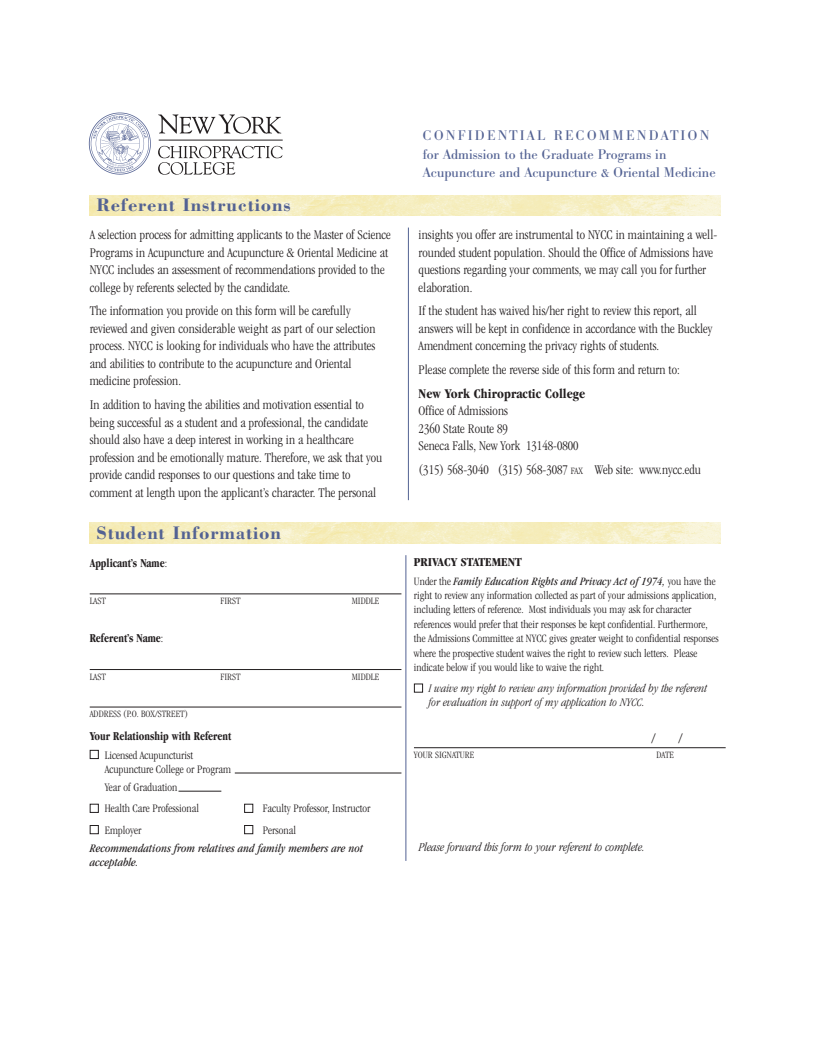
<style>
.page{position:relative;width:816px;height:1041px;background:#fff}
.page>*{position:absolute;margin:0;border:0;box-sizing:border-box;transform-origin:0 0}
.t1{font:700 18.75px "Bodoni";letter-spacing:.045em;color:#536293}
.t2{font:300 condensed 15px "Garamond";color:#231f20}
.t3{font:300 condensed 13.75px/17.5px "Garamond";letter-spacing:.005em;color:#231f20}
.t4{font:13.75px/18.8px "Bodoni BE";color:#536293}
.t5{font:700 condensed 13.75px "Garamond";letter-spacing:.005em;color:#231f20}
.t6{font:700 condensed 12.5px "Garamond";color:#231f20;scale:.9 1}
.t7{font:italic 300 condensed 12.5px "Garamond";color:#231f20}
.t8{font:700 condensed 12.5px "Garamond";color:#231f20;scale:1.05 1}
.t9{font:300 condensed 11.88px/14.4px "Garamond";letter-spacing:.005em;color:#231f20}
.t10{font:italic 300 condensed 11.88px/13.8px "Garamond";letter-spacing:.005em;color:#231f20}
.t11{font:italic condensed 11.88px/18.1px "Garamond";letter-spacing:.005em;color:#231f20}
.t12{font:300 condensed 11.62px/14.4px "Garamond";letter-spacing:.005em;color:#231f20}
.t13{font:300 condensed 10px "Garamond";letter-spacing:.005em;color:#231f20}
.s1{font-weight:300}
.s2{color:#fff}
.s3{font-weight:300;font-style:normal}
.s4{font-size:10px}
.s5{font-weight:400;font-style:italic}
</style>
<div class="page">
<svg style="left:158px;top:114px;width:123px;height:20px"></svg>
<svg style="left:158px;top:146px;width:124px;height:29px"></svg>
<hr style="left:159px;top:140px;width:124px;height:1px;background:#231f20">
<img style="left:88px;top:112px;width:63px;height:63px">
<img style="left:90px;top:195px;width:630px;height:21px">
<img style="left:90px;top:522px;width:630px;height:21px">
<hr style="left:90px;top:593px;width:311px;height:1px;background:#231f20">
<hr style="left:90px;top:669px;width:311px;height:1px;background:#231f20">
<hr style="left:90px;top:707px;width:311px;height:1px;background:#231f20">
<hr style="left:235px;top:772px;width:166px;height:1px;background:#231f20">
<hr style="left:178px;top:791px;width:43px;height:1px;background:#231f20">
<hr style="left:414px;top:747px;width:311px;height:1px;background:#231f20">
<hr style="left:408px;top:227px;width:1px;height:273px;background:#536293">
<hr style="left:405px;top:555px;width:1px;height:306px;background:#536293">
<h1 class="t1" style="left:96px;top:198px;width:196px">Referent Instructions</h1>
<p class="t3" style="left:90px;top:227px;width:302px">A selection process for admitting applicants to the Master of Science Programs in Acupuncture and Acupuncture &amp; Oriental Medicine at NYCC includes an assessment of recommendations provided to the college by referents selected by the candidate.</p>
<p class="t3" style="left:90px;top:303px;width:287px">The information you provide on this form will be carefully reviewed and given considerable weight as part of our selection process. NYCC is looking for individuals who have the attributes and abilities to contribute to the acupuncture and Oriental medicine profession.</p>
<p class="t3" style="left:90px;top:397px;width:294px">In addition to having the abilities and motivation essential to being successful as a student and a professional, the candidate should also have a deep interest in working in a healthcare profession and be emotionally mature. Therefore, we ask that you provide candid responses to our questions and take time to comment at length upon the applicant’s character. The personal</p>
<h1 class="t1" style="left:96px;top:526px;width:186px">Student Information</h1>
<p class="t6" style="left:90px;top:558px;width:87px">Applicant’s Name<span class="s1">:</span></p>
<p class="t13" style="left:90px;top:597px;width:18px">LAST</p>
<p class="t13" style="left:220px;top:597px;width:22px">FIRST</p>
<p class="t13" style="left:352px;top:597px;width:29px">MIDDLE</p>
<p class="t6" style="left:90px;top:633px;width:83px">Referent’s Name<span class="s1">:</span></p>
<p class="t13" style="left:90px;top:672px;width:18px">LAST</p>
<p class="t13" style="left:220px;top:672px;width:22px">FIRST</p>
<p class="t13" style="left:352px;top:672px;width:29px">MIDDLE</p>
<p class="t13" style="left:90px;top:710px;width:100px">ADDRESS (P.O. BOX/STREET)</p>
<p class="t6" style="left:90px;top:731px;width:159px">Your Relationship with Referent</p>
<p class="t9" style="left:105px;top:748px;width:128px;text-indent:-15px"><span class="s2">■</span> Licensed Acupuncturist<br>Acupuncture College or Program</p>
<p class="t9" style="left:105px;top:781px;width:74px">Year of Graduation</p>
<p class="t9" style="left:90px;top:802px;width:111px"><span class="s2">■</span> Health Care Professional</p>
<p class="t9" style="left:244px;top:802px;width:128px"><span class="s2">■</span> Faculty Professor, Instructor</p>
<p class="t9" style="left:90px;top:823px;width:53px"><span class="s2">■</span> Employer</p>
<p class="t11" style="left:90px;top:821px;width:275px;text-indent:154px"><span class="s2">■</span> <span class="s3">Personal<br></span>Recommendations from relatives and family members are not</p>
<p class="t11" style="left:90px;top:854px;width:50px">acceptable.</p>
<p class="t4" style="left:423px;top:128px;width:294px">CONFIDENTIAL RECOMMENDATION for Admission to the Graduate Programs in<br>Acupuncture and Acupuncture &amp; Oriental Medicine</p>
<p class="t3" style="left:418px;top:227px;width:300px">insights you offer are instrumental to NYCC in maintaining a well&shy;rounded student population. Should the Office of Admissions have questions regarding your comments, we may call you for further elaboration.</p>
<p class="t3" style="left:418px;top:303px;width:295px">If the student has waived his/her right to review this report, all answers will be kept in confidence in accordance with the Buckley<br>Amendment concerning the privacy rights of students.</p>
<p class="t3" style="left:418px;top:362px;width:263px">Please complete the reverse side of this form and return to:</p>
<p class="t5" style="left:418px;top:388px;width:168px">New York Chiropractic College</p>
<p class="t3" style="left:418px;top:403px;width:161px">Office of Admissions<br>2360 State Route 89<br>Seneca Falls, New York 13148-0800</p>
<p class="t3" style="left:418px;top:462px;width:284px">(315) 568-3040 (315) 568-3087 <span class="s4">FAX</span> Web site: www.nycc.edu</p>
<p class="t8" style="left:414px;top:557px;width:104px">PRIVACY STATEMENT</p>
<p class="t12" style="left:414px;top:574px;width:306px">Under the <span class="s5">Family Education Rights and Privacy Act of 1974,</span> you have the right to review any information collected as part of your admissions application, including letters of reference. Most individuals you may ask for character references would prefer that their responses be kept confidential. Furthermore, the Admissions Committee at NYCC gives greater weight to confidential responses where the prospective student waives the right to review such letters. Please indicate below if you would like to waive the right.</p>
<p class="t10" style="left:429px;top:682px;width:279px;text-indent:-15px"><span class="s2">■</span> I waive my right to review any information provided by the referent for evaluation in support of my application to NYCC.</p>
<p class="t2" style="left:651px;top:733px;width:6px">/</p>
<p class="t2" style="left:678px;top:733px;width:6px">/</p>
<p class="t13" style="left:414px;top:750px;width:62px">YOUR SIGNATURE</p>
<p class="t13" style="left:656px;top:750px;width:19px">DATE</p>
<p class="t7" style="left:419px;top:842px;width:228px">Please forward this form to your referent to complete.</p>
</div>
